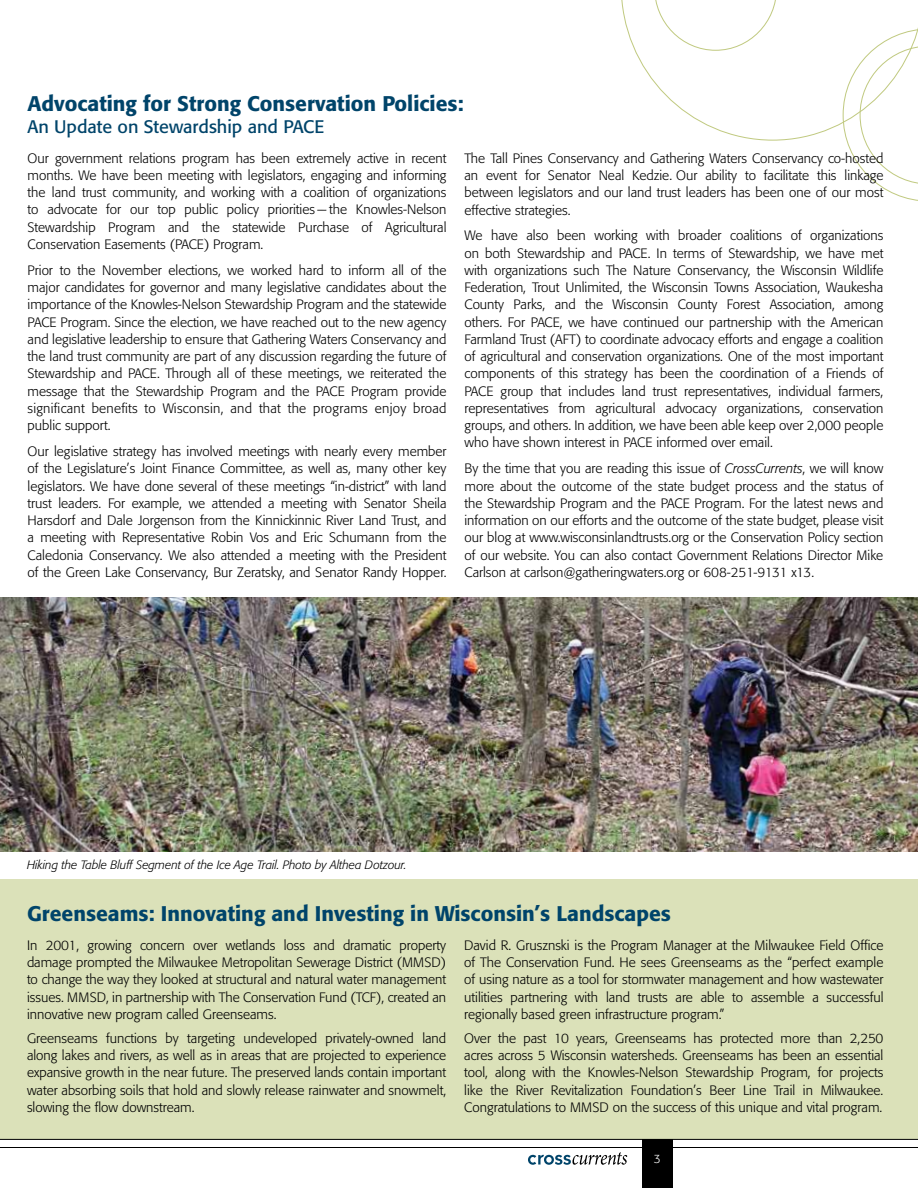
<style>
.page{position:relative;width:918px;height:1188px;background:#fff}
.page>*{position:absolute;margin:0;border:0;box-sizing:border-box;transform-origin:0 0}
.t1{font:500 21px "Formata";color:#00446a}
.t2{font:18px "Formata";color:#00446a}
.t3{font:300 13.5px/17.2px "Formata";color:#000;text-align:justify}
.t4{font:italic 300 12px "Formata";letter-spacing:-.005em;color:#000}
.t5{font:300 12px "Formata";color:#fff}
.s1{font-style:italic}
</style>
<div class="page">
<div style="left:0;top:879px;width:918px;height:260px;background:#dbe1b9"></div>
<img style="left:0;top:597px;width:918px;height:254px">
<svg style="left:621px;top:0;width:297px;height:201px"></svg>
<div style="left:642px;top:1139px;width:31px;height:49px;background:#000"></div>
<svg style="left:528px;top:1152px;width:99px;height:13px"></svg>
<hr style="left:0;top:1147px;width:918px;height:1px;background:#000">
<hr style="left:0;top:1139px;width:918px;height:1px;background:#000">
<h1 class="t1" style="left:28px;top:90px;width:438px">Advocating for Strong Conservation Policies:</h1>
<h2 class="t2" style="left:28px;top:116px;width:298px">An Update on Stewardship and PACE</h2>
<p class="t3" style="left:28px;top:149px;width:420px">Our government relations program has been extremely active in recent months. We have been meeting with legislators, engaging and informing the land trust community, and working with a coalition of organizations to advocate for our top public policy priorities — the Knowles-Nelson Stewardship Program and the statewide Purchase of Agricultural Conservation Easements (PACE) Program.</p>
<p class="t3" style="left:28px;top:262px;width:420px">Prior to the November elections, we worked hard to inform all of the major candidates for governor and many legislative candidates about the importance of the Knowles-Nelson Stewardship Program and the statewide PACE Program. Since the election, we have reached out to the new agency and legislative leadership to ensure that Gathering Waters Conservancy and the land trust community are part of any discussion regarding the future of Stewardship and PACE. Through all of these meetings, we reiterated the message that the Stewardship Program and the PACE Program provide significant benefits to Wisconsin, and that the programs enjoy broad public support.</p>
<p class="t3" style="left:28px;top:443px;width:420px">Our legislative strategy has involved meetings with nearly every member of the Legislature’s Joint Finance Committee, as well as, many other key legislators. We have done several of these meetings “in-district” with land trust leaders. For example, we attended a meeting with Senator Sheila Harsdorf and Dale Jorgenson from the Kinnickinnic River Land Trust, and a meeting with Representative Robin Vos and Eric Schumann from the Caledonia Conservancy. We also attended a meeting with the President of the Green Lake Conservancy, Bur Zeratsky, and Senator Randy Hopper.</p>
<p class="t3" style="left:465px;top:150px;width:420px">The Tall Pines Conservancy and Gathering Waters Conservancy co-hosted an event for Senator Neal Kedzie. Our ability to facilitate this linkage between legislators and our land trust leaders has been one of our most effective strategies.</p>
<p class="t3" style="left:465px;top:227px;width:420px">We have also been working with broader coalitions of organizations on both Stewardship and PACE. In terms of Stewardship, we have met with organizations such The Nature Conservancy, the Wisconsin Wildlife Federation, Trout Unlimited, the Wisconsin Towns Association, Waukesha County Parks, and the Wisconsin County Forest Association, among others. For PACE, we have continued our partnership with the American Farmland Trust (AFT) to coordinate advocacy efforts and engage a coalition of agricultural and conservation organizations. One of the most important components of this strategy has been the coordination of a Friends of PACE group that includes land trust representatives, individual farmers, representatives from agricultural advocacy organizations, conservation groups, and others. In addition, we have been able keep over 2,000 people who have shown interest in PACE informed over email.</p>
<p class="t3" style="left:465px;top:460px;width:420px">By the time that you are reading this issue of <span class="s1">CrossCurrents</span>, we will know more about the outcome of the state budget process and the status of the Stewardship Program and the PACE Program. For the latest news and information on our efforts and the outcome of the state budget, please visit our blog at www.wisconsinlandtrusts.org or the Conservation Policy section of our website. You can also contact Government Relations Director Mike Carlson at carlson@gatheringwaters.org or 608-251-9131 x13.</p>
<p class="t4" style="left:27px;top:858px;width:381px">Hiking the Table Bluff Segment of the Ice Age Trail. Photo by Althea Dotzour.</p>
<h1 class="t1" style="left:27px;top:901px;width:645px">Greenseams: Innovating and Investing in Wisconsin’s Landscapes</h1>
<p class="t3" style="left:27px;top:937px;width:421px">In 2001, growing concern over wetlands loss and dramatic property damage prompted the Milwaukee Metropolitan Sewerage District (MMSD) to change the way they looked at structural and natural water management issues. MMSD, in partnership with The Conservation Fund (TCF), created an innovative new program called Greenseams.</p>
<p class="t3" style="left:27px;top:1030px;width:421px">Greenseams functions by targeting undeveloped privately-owned land along lakes and rivers, as well as in areas that are projected to experience expansive growth in the near future. The preserved lands contain important water absorbing soils that hold and slowly release rainwater and snowmelt, slowing the flow downstream.</p>
<p class="t3" style="left:464px;top:937px;width:421px">David R. Grusznski is the Program Manager at the Milwaukee Field Office of The Conservation Fund. He sees Greenseams as the “perfect example of using nature as a tool for stormwater management and how wastewater utilities partnering with land trusts are able to assemble a successful regionally based green infrastructure program.”</p>
<p class="t3" style="left:464px;top:1030px;width:421px">Over the past 10 years, Greenseams has protected more than 2,250 acres across 5 Wisconsin watersheds. Greenseams has been an essential tool, along with the Knowles-Nelson Stewardship Program, for projects like the River Revitalization Foundation’s Beer Line Trail in Milwaukee.<br>Congratulations to MMSD on the success of this unique and vital program.</p>
<p class="t5" style="left:654px;top:1152px;width:8px">3</p>
</div>
